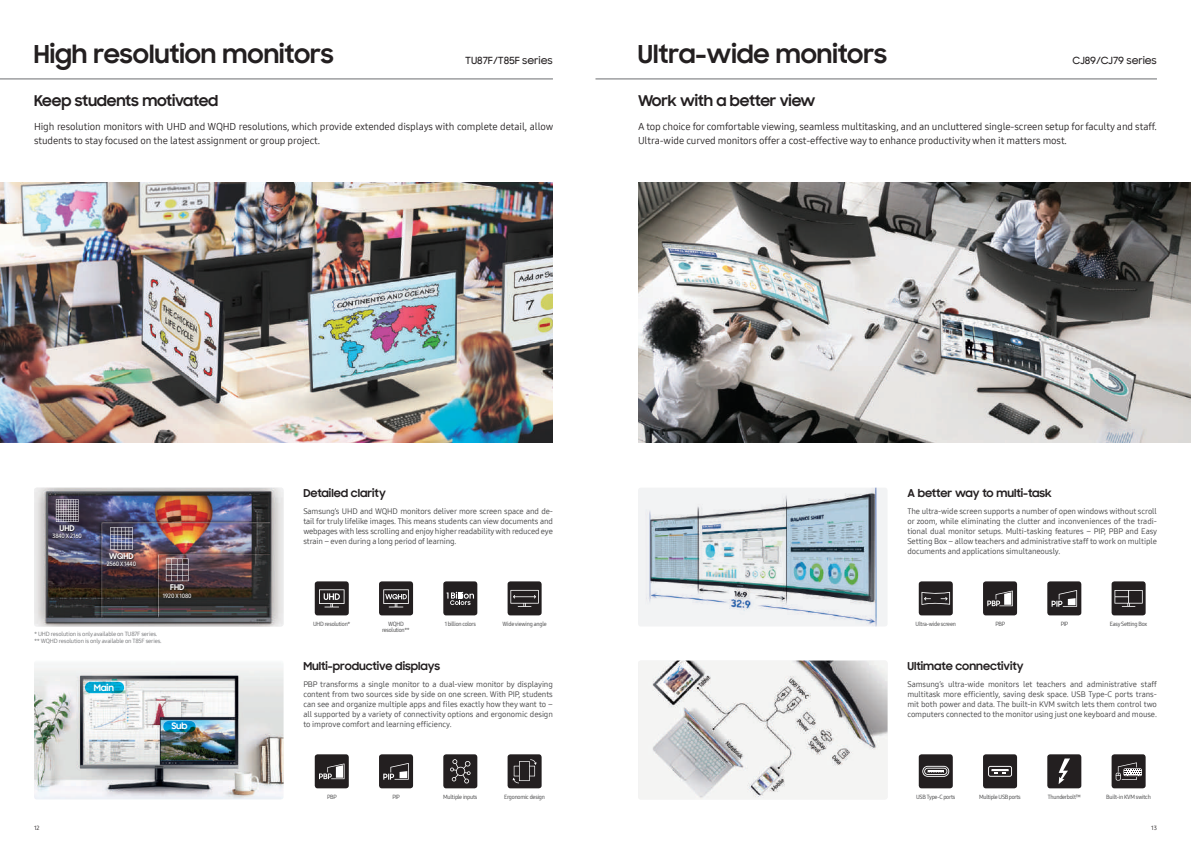
<style>
.page{position:relative;width:1191px;height:842px;background:#fff}
.page>*{position:absolute;margin:0;border:0;box-sizing:border-box;transform-origin:0 0}
.t1{font:700 25px "Samsung Sharp Sans";color:#231f20}
.t2{font:700 15px "Samsung Sharp Sans";letter-spacing:-.01em;color:#231f20}
.t3{font:700 11px "Samsung Sharp Sans";color:#231f20}
.t4{font:10px/14px "Samsung One 400";letter-spacing:-.01em;color:#231f20}
.t5{font:500 10px "Samsung Sharp Sans";letter-spacing:-.01em;color:#231f20}
.t6{font:700 9px "Samsung Sharp Sans";letter-spacing:-.02em;color:#fff}
.t7{font:8px/10px "Samsung One 400";letter-spacing:-.01em;color:#3e3e3f;text-align:justify}
.t8{font:700 8px "Samsung Sharp Sans";color:#fff}
.t9{font:6px "Samsung One 400 C";letter-spacing:-.035em;color:#3e3e3f}
.t10{font:6px/7px "Samsung One 400";letter-spacing:-.03em;color:#6c6d70}
.t11{font:6px "Samsung One 600 C";letter-spacing:-.01em;color:#fff}
.t12{font:6px "Samsung One 400";color:#231f20}
</style>
<div class="page">
<hr style="left:0;top:79px;width:553px;height:1px;background:#6c6d70">
<hr style="left:595px;top:79px;width:562px;height:1px;background:#6c6d70">
<img style="left:638px;top:183px;width:553px;height:259px">
<img style="left:0;top:183px;width:553px;height:259px">
<img style="left:638px;top:660px;width:249px;height:139px">
<img style="left:638px;top:488px;width:249px;height:138px">
<div style="left:918px;top:581px;width:34px;height:34px;background:#231f20;border-radius:3px"></div>
<svg style="left:921px;top:592px;width:29px;height:13px"></svg>
<div style="left:1111px;top:581px;width:34px;height:34px;background:#231f20;border-radius:3px"></div>
<svg style="left:1114px;top:590px;width:28px;height:17px"></svg>
<div style="left:918px;top:754px;width:34px;height:34px;background:#231f20;border-radius:3px"></div>
<svg style="left:922px;top:766px;width:27px;height:11px"></svg>
<div style="left:1047px;top:754px;width:34px;height:34px;background:#231f20;border-radius:3px"></div>
<svg style="left:1058px;top:758px;width:12px;height:26px"></svg>
<div style="left:1111px;top:754px;width:34px;height:34px;background:#231f20;border-radius:3px"></div>
<svg style="left:1115px;top:762px;width:27px;height:18px"></svg>
<div style="left:315px;top:581px;width:34px;height:34px;background:#231f20;border-radius:3px"></div>
<svg style="left:319px;top:589px;width:25px;height:18px"></svg>
<div style="left:379px;top:581px;width:34px;height:34px;background:#231f20;border-radius:3px"></div>
<div style="left:443px;top:581px;width:34px;height:34px;background:#231f20;border-radius:3px"></div>
<svg style="left:446px;top:592px;width:28px;height:13px"></svg>
<div style="left:507px;top:581px;width:34px;height:34px;background:#231f20;border-radius:3px"></div>
<svg style="left:510px;top:590px;width:29px;height:17px"></svg>
<div style="left:315px;top:754px;width:34px;height:34px;background:#231f20;border-radius:3px"></div>
<svg style="left:319px;top:763px;width:25px;height:16px"></svg>
<div style="left:983px;top:581px;width:34px;height:34px;background:#231f20;border-radius:3px"></div>
<svg style="left:987px;top:591px;width:25px;height:15px"></svg>
<div style="left:379px;top:754px;width:34px;height:34px;background:#231f20;border-radius:3px"></div>
<svg style="left:383px;top:763px;width:26px;height:17px"></svg>
<div style="left:1047px;top:581px;width:34px;height:34px;background:#231f20;border-radius:3px"></div>
<svg style="left:1051px;top:590px;width:26px;height:17px"></svg>
<div style="left:507px;top:754px;width:34px;height:34px;background:#231f20;border-radius:3px"></div>
<svg style="left:512px;top:759px;width:24px;height:24px"></svg>
<div style="left:983px;top:754px;width:34px;height:34px;background:#231f20;border-radius:3px"></div>
<svg style="left:988px;top:766px;width:24px;height:11px"></svg>
<div style="left:443px;top:754px;width:34px;height:34px;background:#231f20;border-radius:3px"></div>
<svg style="left:450px;top:759px;width:20px;height:24px"></svg>
<img style="left:34px;top:664px;width:249px;height:135px">
<svg style="left:163px;top:721px;width:33px;height:11px"></svg>
<svg style="left:85px;top:682px;width:39px;height:11px"></svg>
<svg style="left:383px;top:589px;width:26px;height:18px"></svg>
<img style="left:34px;top:488px;width:249px;height:138px">
<svg style="left:56px;top:499px;width:23px;height:23px"></svg>
<div style="left:52px;top:534px;width:31px;height:5px;background:#231f20;opacity:.75"></div>
<div style="left:60px;top:525px;width:15px;height:7px;background:#231f20;opacity:.75"></div>
<svg style="left:166px;top:558px;width:23px;height:23px"></svg>
<div style="left:163px;top:593px;width:29px;height:5px;background:#231f20;opacity:.75"></div>
<div style="left:170px;top:584px;width:15px;height:7px;background:#231f20;opacity:.75"></div>
<svg style="left:110px;top:527px;width:23px;height:23px"></svg>
<div style="left:107px;top:562px;width:30px;height:5px;background:#231f20;opacity:.75"></div>
<div style="left:109px;top:553px;width:25px;height:7px;background:#231f20;opacity:.75"></div>
<h1 class="t1" style="left:34px;top:36px;width:301px">High resolution monitors</h1>
<h1 class="t1" style="left:638px;top:36px;width:251px">Ultra-wide monitors</h1>
<p class="t5" style="left:465px;top:53px;width:89px">TU87F/T85F series</p>
<p class="t5" style="left:1072px;top:53px;width:86px">CJ89/CJ79 series</p>
<h2 class="t2" style="left:34px;top:89px;width:186px">Keep students motivated</h2>
<h2 class="t2" style="left:638px;top:89px;width:179px">Work with a better view</h2>
<p class="t4" style="left:34px;top:120px;width:521px">High resolution monitors with UHD and WQHD resolutions, which provide extended displays with complete detail, allow students to stay focused on the latest assignment or group project.</p>
<p class="t4" style="left:638px;top:120px;width:520px">A top choice for comfortable viewing, seamless multitasking, and an uncluttered single-screen setup for faculty and staff.<br>Ultra-wide curved monitors offer a cost-effective way to enhance productivity when it matters most.</p>
<p class="t8" style="left:60px;top:522px;width:17px">UHD</p>
<p class="t11" style="left:52px;top:532px;width:31px">3840 X 2160</p>
<p class="t8" style="left:109px;top:550px;width:26px">WQHD</p>
<p class="t11" style="left:107px;top:560px;width:31px">2560 X 1440</p>
<p class="t8" style="left:170px;top:581px;width:16px">FHD</p>
<p class="t11" style="left:163px;top:591px;width:30px">1920 X 1080</p>
<p class="t10" style="left:34px;top:631px;width:129px">* UHD resolution is only available on TU87F series. ** WQHD resolution is only available on T85F series.</p>
<p class="t6" style="left:94px;top:681px;width:22px">Main</p>
<p class="t6" style="left:171px;top:719px;width:18px">Sub</p>
<h3 class="t3" style="left:303px;top:484px;width:84px">Detailed clarity</h3>
<p class="t7" style="left:303px;top:506px;width:251px">Samsung’s UHD and WQHD monitors deliver more screen space and de&shy;tail for truly lifelike images. This means students can view documents and webpages with less scrolling and enjoy higher readability with reduced eye strain – even during a long period of learning.</p>
<h3 class="t3" style="left:907px;top:484px;width:146px">A better way to multi-task</h3>
<p class="t7" style="left:907px;top:506px;width:251px">The ultra-wide screen supports a number of open windows without scroll or zoom, while eliminating the clutter and inconveniences of the tradi&shy;tional dual monitor setups. Multi-tasking features – PIP, PBP and Easy Setting Box – allow teachers and administrative staff to work on multiple documents and applications simultaneously.</p>
<p class="t9" style="left:313px;top:620px;width:39px">UHD resolution*</p>
<p class="t9" style="left:388px;top:620px;width:17px">WQHD</p>
<p class="t9" style="left:915px;top:620px;width:42px">Ultra-wide screen</p>
<p class="t9" style="left:382px;top:626px;width:29px">resolution**</p>
<p class="t9" style="left:445px;top:620px;width:33px">1 billion colors</p>
<p class="t9" style="left:502px;top:620px;width:46px">Wide viewing angle</p>
<p class="t9" style="left:995px;top:620px;width:11px">PBP</p>
<p class="t9" style="left:1060px;top:620px;width:9px">PIP</p>
<p class="t9" style="left:1109px;top:620px;width:39px">Easy Setting Box</p>
<h3 class="t3" style="left:303px;top:657px;width:138px">Multi-productive displays</h3>
<p class="t7" style="left:303px;top:679px;width:251px">PBP transforms a single monitor to a dual-view monitor by displaying content from two sources side by side on one screen. With PIP, students can see and organize multiple apps and files exactly how they want to – all supported by a variety of connectivity options and ergonomic design to improve comfort and learning efficiency.</p>
<h3 class="t3" style="left:907px;top:657px;width:118px">Ultimate connectivity</h3>
<p class="t7" style="left:907px;top:679px;width:251px">Samsung’s ultra-wide monitors let teachers and administrative staff multitask more efficiently, saving desk space. USB Type-C ports trans&shy;mit both power and data. The built-in KVM switch lets them control two computers connected to the monitor using just one keyboard and mouse.</p>
<p class="t9" style="left:327px;top:792px;width:11px">PBP</p>
<p class="t9" style="left:392px;top:792px;width:9px">PIP</p>
<p class="t9" style="left:443px;top:792px;width:36px">Multiple inputs</p>
<p class="t9" style="left:504px;top:792px;width:42px">Ergonomic design</p>
<p class="t9" style="left:916px;top:792px;width:41px">USB Type-C ports</p>
<p class="t9" style="left:979px;top:792px;width:43px">Multiple USB ports</p>
<p class="t9" style="left:1047px;top:792px;width:34px">Thunderbolt™</p>
<p class="t9" style="left:1106px;top:792px;width:46px">Built-in KVM switch</p>
<p class="t12" style="left:34px;top:823px;width:7px">12</p>
<p class="t12" style="left:1151px;top:823px;width:7px">13</p>
</div>
